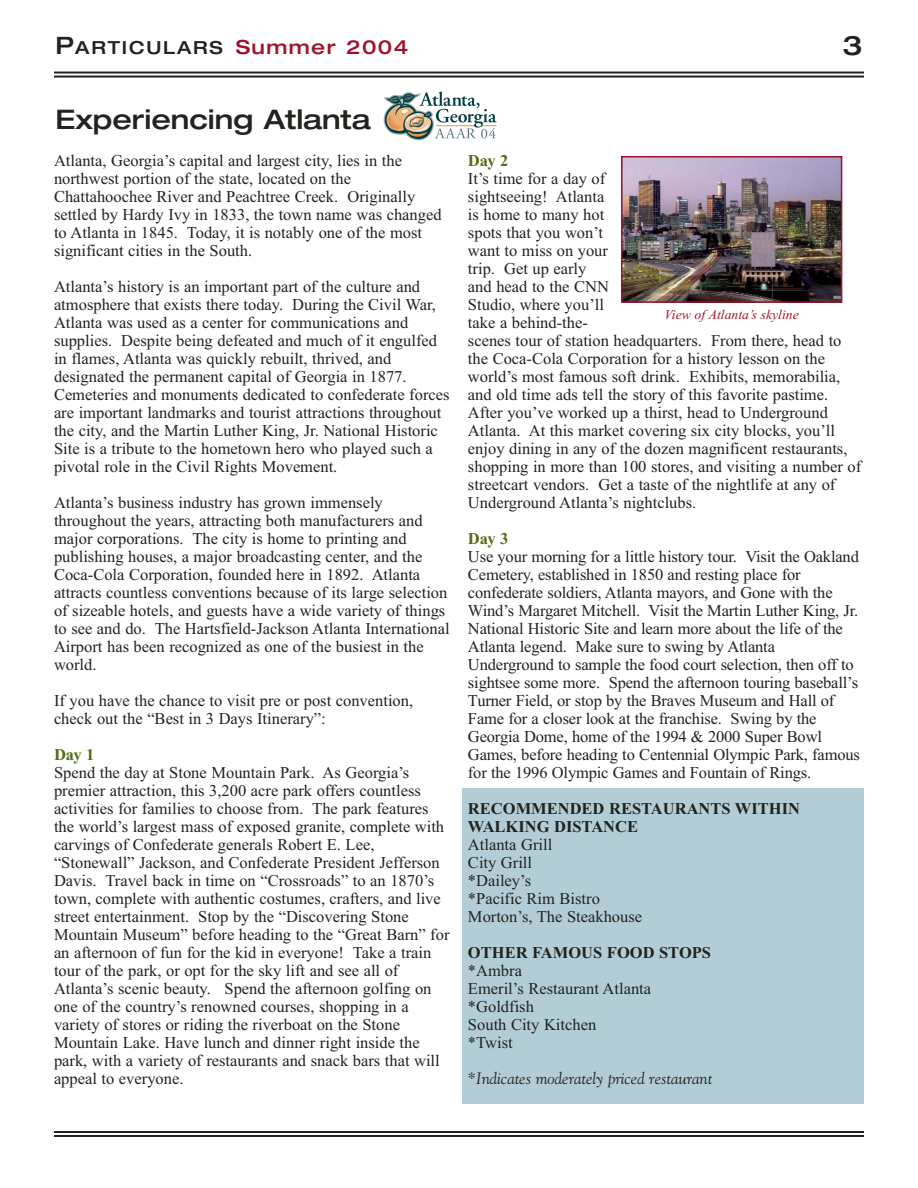
<style>
.page{position:relative;width:918px;height:1188px;background:#fff}
.page>*{position:absolute;margin:0;border:0;box-sizing:border-box;transform-origin:0 0}
.t1{font:500 expanded 27px "Helvetica Neue";color:#20231e}
.t2{font:500 expanded 18px "Helvetica Neue";letter-spacing:.1em;color:#20231e}
.t3{font:16.5px/18px "Times New Roman";color:#20231e}
.t4{font:700 16.5px/18px "Times New Roman";color:#20231e}
.t5{font:italic 16.5px "Goudy";color:#20231e}
.t6{font:700 16.5px "Times New Roman";letter-spacing:-.025em;color:#546b16}
.t7{font:italic 13.5px "Times New Roman";color:#a0112e}
.s1{font-size:24px}
.s2{font-size:19.5px;color:#a0112e}
</style>
<div class="page">
<div style="left:462px;top:788px;width:402px;height:316px;background:#b3cdd6"></div>
<hr style="left:54px;top:72px;width:810px;height:2px;background:#20231e">
<hr style="left:54px;top:76px;width:810px;height:2px;background:#20231e">
<hr style="left:54px;top:1131px;width:810px;height:2px;background:#20231e">
<hr style="left:54px;top:1135px;width:810px;height:2px;background:#20231e">
<svg style="left:384px;top:91px;width:113px;height:49px"></svg>
<img style="left:624px;top:159px;width:215px;height:141px">
<div style="left:621px;top:156px;width:221px;height:147px;border:2px solid #a0112e"></div>
<p class="t2" style="left:56px;top:41px;width:354px"><span class="s1">P</span>ARTICULARS <span class="s2">Summer 2004</span></p>
<h1 class="t1" style="left:843px;top:36px;width:21px">3</h1>
<h1 class="t1" style="left:56px;top:109px;width:317px">Experiencing Atlanta</h1>
<p class="t3" style="left:54px;top:153px;width:389px">Atlanta, Georgia’s capital and largest city, lies in the northwest portion of the state, located on the Chattahoochee River and Peachtree Creek. Originally settled by Hardy Ivy in 1833, the town name was changed to Atlanta in 1845. Today, it is notably one of the most significant cities in the South.</p>
<p class="t3" style="left:54px;top:279px;width:397px">Atlanta’s history is an important part of the culture and atmosphere that exists there today. During the Civil War, Atlanta was used as a center for communications and supplies. Despite being defeated and much of it engulfed in flames, Atlanta was quickly rebuilt, thrived, and designated the permanent capital of Georgia in 1877.<br>Cemeteries and monuments dedicated to confederate forces are important landmarks and tourist attractions throughout the city, and the Martin Luther King, Jr. National Historic Site is a tribute to the hometown hero who played such a pivotal role in the Civil Rights Movement.</p>
<p class="t3" style="left:54px;top:495px;width:397px">Atlanta’s business industry has grown immensely throughout the years, attracting both manufacturers and major corporations. The city is home to printing and publishing houses, a major broadcasting center, and the Coca-Cola Corporation, founded here in 1892. Atlanta attracts countless conventions because of its large selection of sizeable hotels, and guests have a wide variety of things to see and do. The Hartsfield-Jackson Atlanta International Airport has been recognized as one of the busiest in the world.</p>
<p class="t3" style="left:54px;top:693px;width:361px">If you have the chance to visit pre or post convention, check out the “Best in 3 Days Itinerary”:</p>
<p class="t6" style="left:54px;top:749px;width:42px">Day 1</p>
<p class="t3" style="left:54px;top:765px;width:397px">Spend the day at Stone Mountain Park. As Georgia’s premier attraction, this 3,200 acre park offers countless activities for families to choose from. The park features the world’s largest mass of exposed granite, complete with carvings of Confederate generals Robert E. Lee, “Stonewall” Jackson, and Confederate President Jefferson Davis. Travel back in time on “Crossroads” to an 1870’s town, complete with authentic costumes, crafters, and live street entertainment. Stop by the “Discovering Stone Mountain Museum” before heading to the “Great Barn” for an afternoon of fun for the kid in everyone! Take a train tour of the park, or opt for the sky lift and see all of Atlanta’s scenic beauty. Spend the afternoon golfing on one of the country’s renowned courses, shopping in a variety of stores or riding the riverboat on the Stone Mountain Lake. Have lunch and dinner right inside the park, with a variety of restaurants and snack bars that will appeal to everyone.</p>
<p class="t6" style="left:468px;top:155px;width:42px">Day 2</p>
<p class="t3" style="left:468px;top:171px;width:395px">It’s time for a day of<br>sightseeing! Atlanta<br>is home to many hot<br>spots that you won’t<br>want to miss on your<br>trip. Get up early<br>and head to the CNN<br>Studio, where you’ll<br>take a behind-the-<br>scenes tour of station headquarters. From there, head to the Coca-Cola Corporation for a history lesson on the world’s most famous soft drink. Exhibits, memorabilia, and old time ads tell the story of this favorite pastime.<br>After you’ve worked up a thirst, head to Underground Atlanta. At this market covering six city blocks, you’ll enjoy dining in any of the dozen magnificent restaurants, shopping in more than 100 stores, and visiting a number of streetcart vendors. Get a taste of the nightlife at any of Underground Atlanta’s nightclubs.</p>
<p class="t6" style="left:468px;top:533px;width:42px">Day 3</p>
<p class="t3" style="left:468px;top:549px;width:394px">Use your morning for a little history tour. Visit the Oakland Cemetery, established in 1850 and resting place for confederate soldiers, Atlanta mayors, and Gone with the Wind’s Margaret Mitchell. Visit the Martin Luther King, Jr.<br>National Historic Site and learn more about the life of the Atlanta legend. Make sure to swing by Atlanta Underground to sample the food court selection, then off to sightsee some more. Spend the afternoon touring baseball’s Turner Field, or stop by the Braves Museum and Hall of Fame for a closer look at the franchise. Swing by the Georgia Dome, home of the 1994 &amp; 2000 Super Bowl Games, before heading to Centennial Olympic Park, famous for the 1996 Olympic Games and Fountain of Rings.</p>
<p class="t4" style="left:468px;top:801px;width:334px">RECOMMENDED RESTAURANTS WITHIN<br>WALKING DISTANCE</p>
<p class="t3" style="left:468px;top:837px;width:176px">Atlanta Grill<br>City Grill<br>*Dailey’s<br>*Pacific Rim Bistro<br>Morton’s, The Steakhouse</p>
<p class="t4" style="left:468px;top:945px;width:245px">OTHER FAMOUS FOOD STOPS</p>
<p class="t3" style="left:468px;top:963px;width:185px">*Ambra<br>Emeril’s Restaurant Atlanta *Goldfish<br>South City Kitchen<br>*Twist</p>
<p class="t5" style="left:468px;top:1072px;width:246px">*Indicates moderately priced restaurant</p>
<p class="t7" style="left:665px;top:309px;width:136px">View of Atlanta’s skyline</p>
</div>
